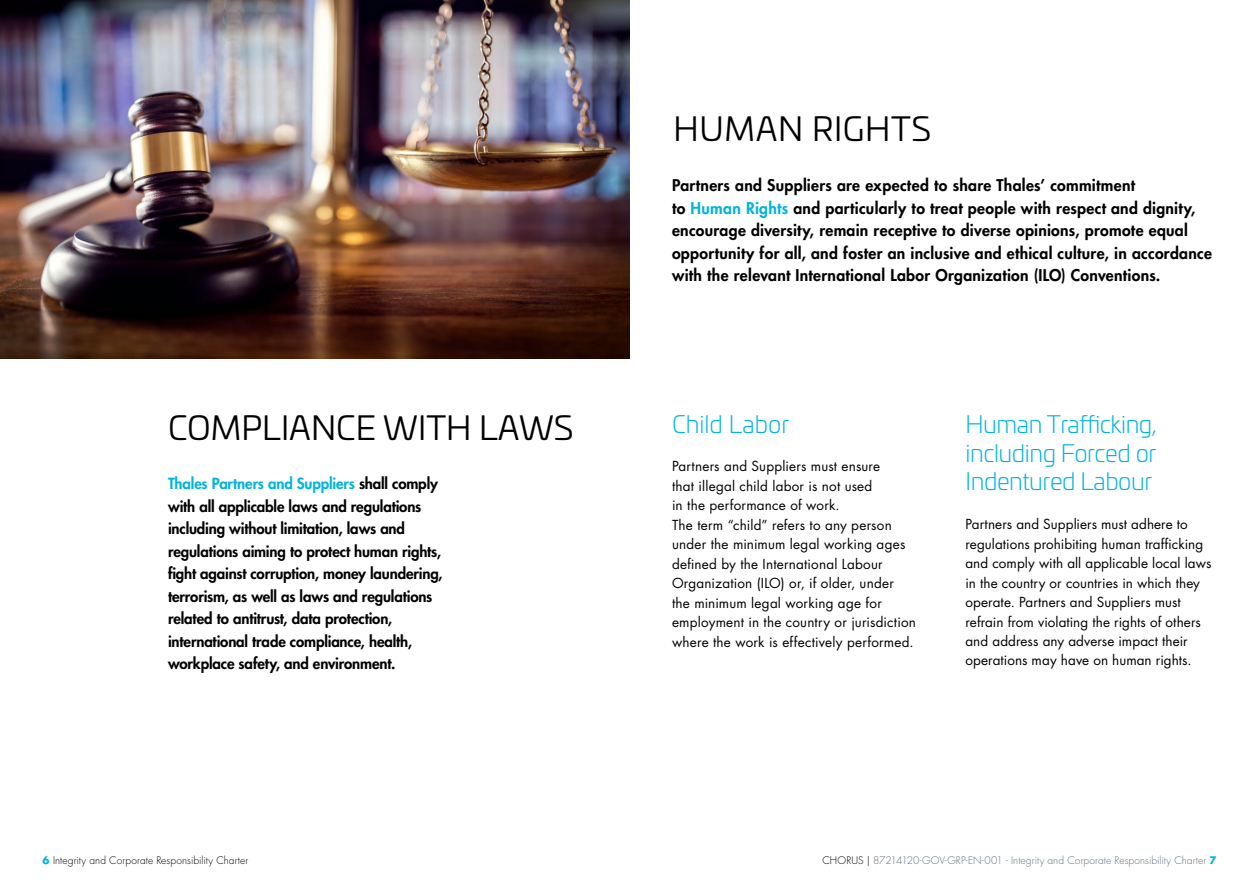
<style>
.page{position:relative;width:1259px;height:893px;background:#fff}
.page>*{position:absolute;margin:0;border:0;box-sizing:border-box;transform-origin:0 0}
.t1{font:33px "Univia Pro";color:#000}
.t2{font:33px "Univia Pro";letter-spacing:.02em;color:#000}
.t3{font:300 24px/28.8px "Univia Pro";letter-spacing:-.02em;color:#00b4dc;text-align:justify}
.t4{font:300 24px "Univia Pro";color:#00b4dc}
.t5{font:800 15.75px/22.5px "Futura Std";letter-spacing:.02em;color:#000}
.t6{font:800 15px/22.5px "Futura Std";letter-spacing:-.01em;color:#000}
.t7{font:13.5px/19.5px "Futura Std";letter-spacing:.01em;color:#000}
.t8{font:300 10.2px "Futura Std";letter-spacing:.005em;color:#607078}
.t9{font:300 10.2px "Futura Std";letter-spacing:.005em;color:#000}
.s1{color:#00b4dc}
.s2{font-weight:700;color:#00b4dc}
.s3{color:#000}
</style>
<div class="page">
<img style="left:0;top:0;width:629px;height:358px">
<h1 class="t1" style="left:168px;top:404px;width:407px">COMPLIANCE WITH LAWS</h1>
<p class="t6" style="left:168px;top:473px;width:276px"><span class="s1">Thales Partners and Suppliers</span> shall comply with all applicable laws and regulations including without limitation, laws and regulations aiming to protect human rights, fight against corruption, money laundering, terrorism, as well as laws and regulations related to antitrust, data protection, international trade compliance, health, workplace safety, and environment.</p>
<h1 class="t2" style="left:673px;top:105px;width:259px">HUMAN RIGHTS</h1>
<p class="t5" style="left:672px;top:174px;width:541px">Partners and Suppliers are expected to share Thales’ commitment<br>to <span class="s1">Human Rights</span> and particularly to treat people with respect and dignity, encourage diversity, remain receptive to diverse opinions, promote equal opportunity for all, and foster an inclusive and ethical culture, in accordance with the relevant International Labor Organization (ILO) Conventions.</p>
<h2 class="t4" style="left:672px;top:407px;width:119px">Child Labor</h2>
<p class="t7" style="left:672px;top:457px;width:245px">Partners and Suppliers must ensure<br>that illegal child labor is not used<br>in the performance of work.<br>The term “child” refers to any person under the minimum legal working ages defined by the International Labour Organization (ILO) or, if older, under<br>the minimum legal working age for employment in the country or jurisdiction where the work is effectively performed.</p>
<h2 class="t3" style="left:965px;top:409px;width:193px">Human Trafficking, including Forced or Indentured Labour</h2>
<p class="t7" style="left:965px;top:514px;width:247px">Partners and Suppliers must adhere to regulations prohibiting human trafficking and comply with all applicable local laws in the country or countries in which they operate. Partners and Suppliers must refrain from violating the rights of others and address any adverse impact their operations may have on human rights.</p>
<p class="t9" style="left:43px;top:854px;width:207px"><span class="s2">6</span> Integrity and Corporate Responsibility Charter</p>
<p class="t8" style="left:822px;top:854px;width:395px"><span class="s3">CHORUS |</span> 87214120-GOV-GRP-EN-001 - Integrity and Corporate Responsibility Charter <span class="s2">7</span></p>
</div>
